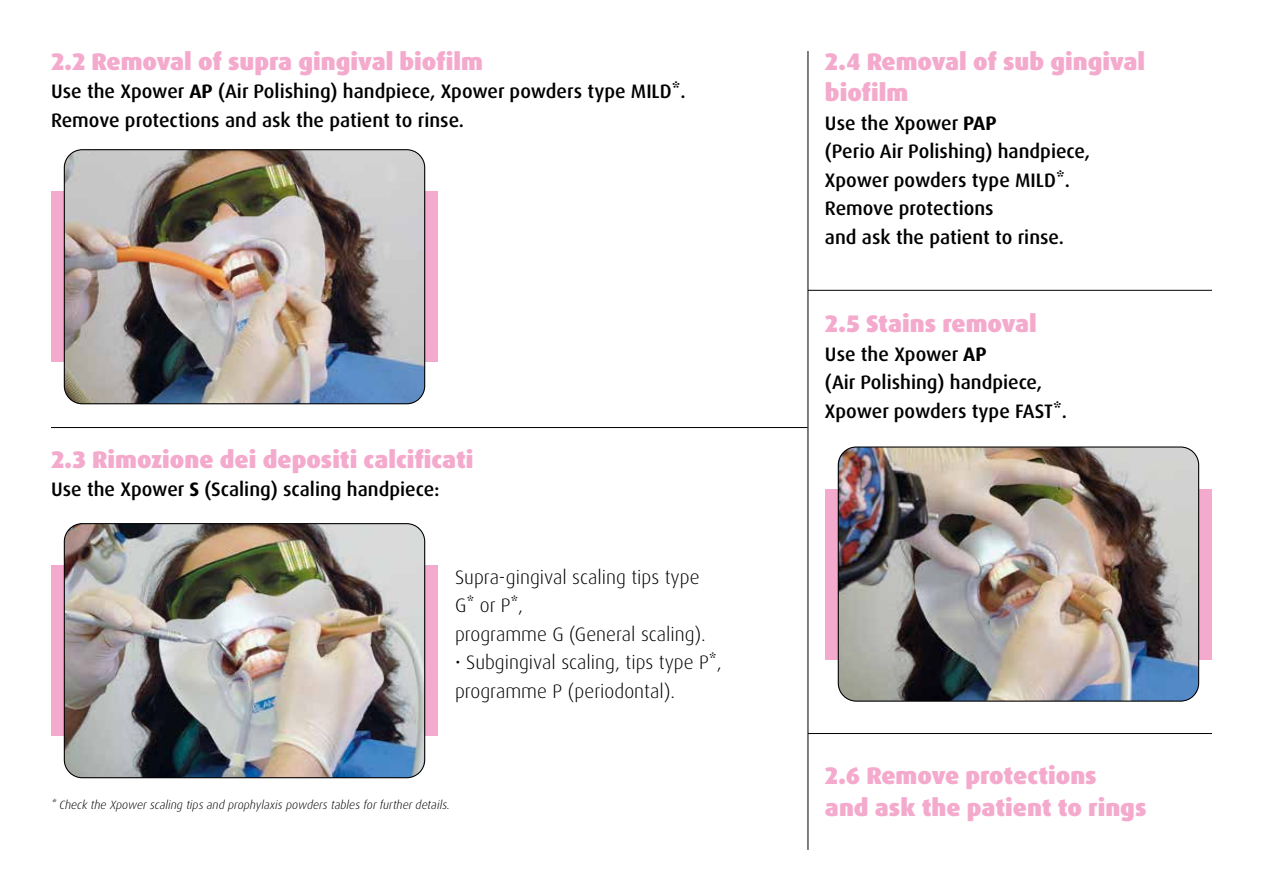
<style>
.page{position:relative;width:1263px;height:893px;background:#fff}
.page>*{position:absolute;margin:0;border:0;box-sizing:border-box;transform-origin:0 0}
.t1{font:900 24px/31.5px "Dax Pro";color:#f4aacc}
.t2{font:500 19.5px/28.5px "Dax Pro";color:#000}
.t3{font:300 19.5px/28.5px "Dax Pro";color:#000}
.t4{font:italic 300 12px "Dax Pro";color:#000}
.s1{font-weight:700}
</style>
<div class="page">
<hr style="left:51px;top:427px;width:756px;height:1px;background:#000">
<hr style="left:807px;top:51px;width:1px;height:799px;background:#000">
<hr style="left:808px;top:290px;width:404px;height:1px;background:#000">
<hr style="left:808px;top:733px;width:404px;height:1px;background:#000">
<div style="left:51px;top:192px;width:387px;height:170px;background:#f4aacc"></div>
<img style="left:64px;top:150px;width:361px;height:254px">
<div style="left:64px;top:149px;width:361px;height:255px;border:1px solid #000;border-radius:18px"></div>
<div style="left:51px;top:566px;width:387px;height:170px;background:#f4aacc"></div>
<img style="left:64px;top:524px;width:361px;height:254px">
<div style="left:64px;top:523px;width:361px;height:255px;border:1px solid #000;border-radius:18px"></div>
<div style="left:825px;top:489px;width:387px;height:170px;background:#f4aacc"></div>
<img style="left:838px;top:448px;width:361px;height:252px">
<div style="left:838px;top:446px;width:361px;height:256px;border:1px solid #000;border-radius:18px"></div>
<p class="t1" style="left:51px;top:46px;width:433px">2.2 Removal of supra gingival biofilm</p>
<p class="t2" style="left:51px;top:77px;width:636px">Use the Xpower <span class="s1">AP</span> (Air Polishing) handpiece, Xpower powders type MILD*.<br>Remove protections and ask the patient to rinse.</p>
<p class="t1" style="left:51px;top:444px;width:424px">2.3 Rimozione dei depositi calcificati</p>
<p class="t2" style="left:51px;top:476px;width:390px">Use the Xpower <span class="s1">S</span> (Scaling) scaling handpiece:</p>
<p class="t3" style="left:455px;top:563px;width:252px">Supra-gingival scaling tips type<br>G* or P*,<br>programme G (General scaling).</p>
<p class="t3" style="left:455px;top:648px;width:268px">• Subgingival scaling, tips type P*, programme P (periodontal).</p>
<p class="t4" style="left:51px;top:797px;width:400px">* Check the Xpower scaling tips and prophylaxis powders tables for further details.</p>
<p class="t1" style="left:825px;top:46px;width:322px">2.4 Removal of sub gingival biofilm</p>
<p class="t2" style="left:825px;top:109px;width:267px">Use the Xpower <span class="s1">PAP<br></span>(Perio Air Polishing) handpiece,<br>Xpower powders type MILD*.<br>Remove protections<br>and ask the patient to rinse.</p>
<p class="t1" style="left:825px;top:308px;width:213px">2.5 Stains removal</p>
<p class="t2" style="left:825px;top:340px;width:244px">Use the Xpower <span class="s1">AP<br></span>(Air Polishing) handpiece,<br>Xpower powders type FAST*.</p>
<p class="t1" style="left:825px;top:760px;width:323px">2.6 Remove protections<br>and ask the patient to rings</p>
</div>
